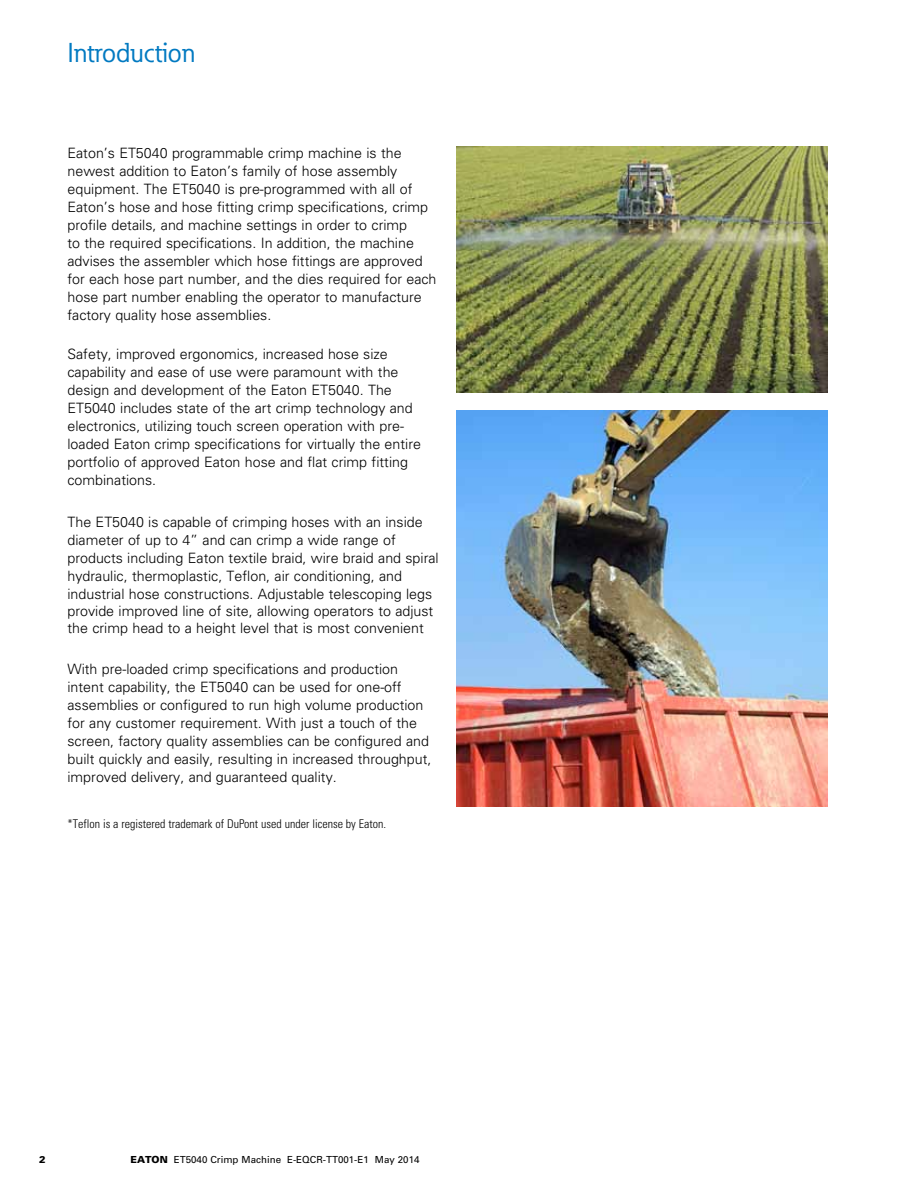
<style>
.page{position:relative;width:918px;height:1188px;background:#fff}
.page>*{position:absolute;margin:0;border:0;box-sizing:border-box;transform-origin:0 0}
.t1{font:27px "Eaton";color:#0079c1}
.t2{font:300 14.25px/18px "Univers LT Std";color:#000}
.t3{font:300 condensed 12px "Univers LT Std";color:#000}
.t4{font:9.75px "Univers LT Std";color:#000}
.t5{font:900 9.75px "Univers LT Std";color:#000}
.s1{font-weight:900}
</style>
<div class="page">
<img style="left:457px;top:146px;width:371px;height:246px">
<img style="left:457px;top:410px;width:371px;height:396px">
<h1 class="t1" style="left:68px;top:36px;width:129px">Introduction</h1>
<p class="t2" style="left:68px;top:144px;width:371px">Eaton’s ET5040 programmable crimp machine is the newest addition to Eaton’s family of hose assembly equipment. The ET5040 is pre-programmed with all of Eaton’s hose and hose fitting crimp specifications, crimp profile details, and machine settings in order to crimp<br>to the required specifications. In addition, the machine advises the assembler which hose fittings are approved for each hose part number, and the dies required for each hose part number enabling the operator to manufacture factory quality hose assemblies.</p>
<p class="t2" style="left:68px;top:345px;width:355px">Safety, improved ergonomics, increased hose size capability and ease of use were paramount with the design and development of the Eaton ET5040. The ET5040 includes state of the art crimp technology and electronics, utilizing touch screen operation with pre&shy;loaded Eaton crimp specifications for virtually the entire portfolio of approved Eaton hose and flat crimp fitting combinations.</p>
<p class="t2" style="left:68px;top:513px;width:373px">The ET5040 is capable of crimping hoses with an inside diameter of up to 4” and can crimp a wide range of products including Eaton textile braid, wire braid and spiral hydraulic, thermoplastic, Teflon, air conditioning, and industrial hose constructions. Adjustable telescoping legs provide improved line of site, allowing operators to adjust the crimp head to a height level that is most convenient</p>
<p class="t2" style="left:68px;top:660px;width:365px">With pre-loaded crimp specifications and production intent capability, the ET5040 can be used for one-off assemblies or configured to run high volume production for any customer requirement. With just a touch of the screen, factory quality assemblies can be configured and built quickly and easily, resulting in increased throughput, improved delivery, and guaranteed quality.</p>
<p class="t3" style="left:68px;top:817px;width:320px">*Teflon is a registered trademark of DuPont used under license by Eaton.</p>
<p class="t5" style="left:39px;top:1153px;width:8px">2</p>
<p class="t4" style="left:131px;top:1153px;width:291px"><span class="s1">EATON</span> ET5040 Crimp Machine E-EQCR-TT001-E1 May 2014</p>
</div>
